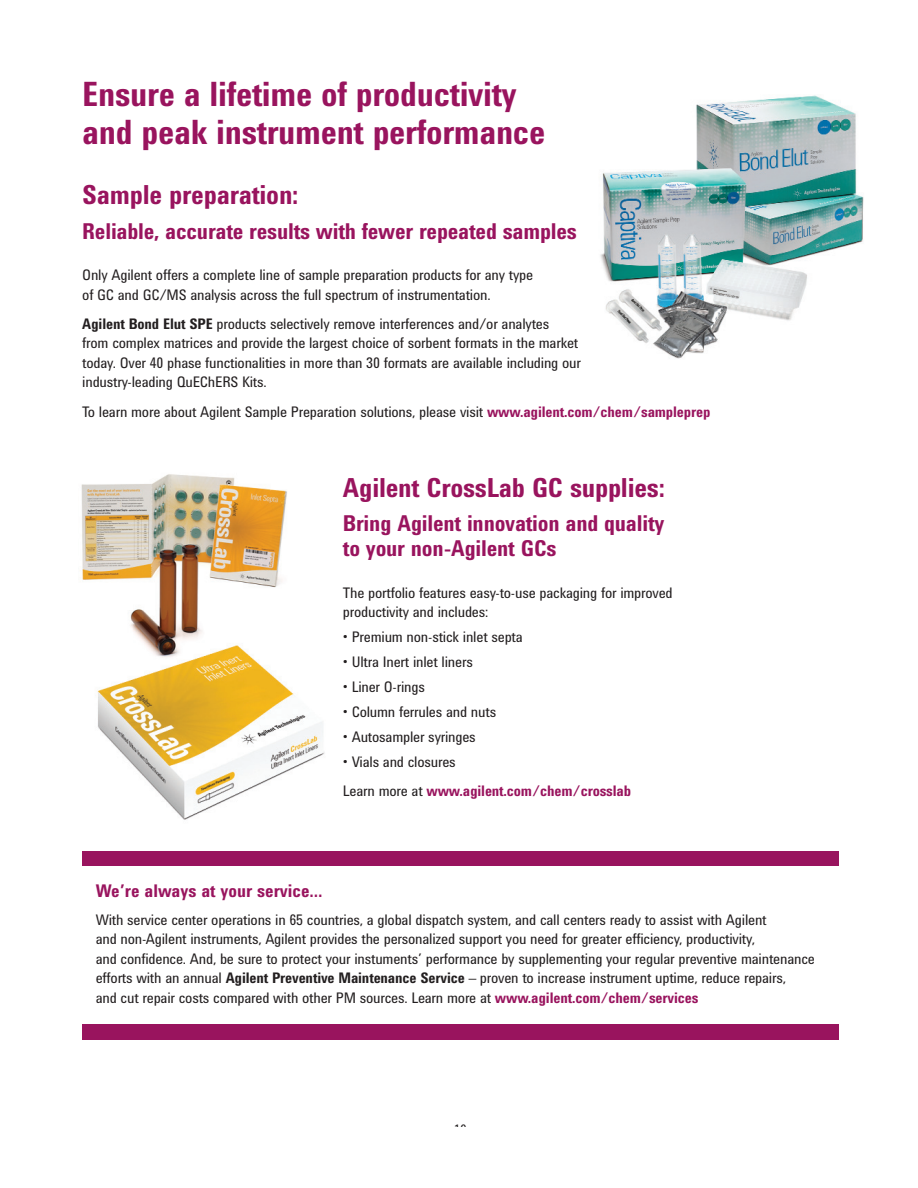
<style>
.page{position:relative;width:918px;height:1188px;background:#fff}
.page>*{position:absolute;margin:0;border:0;box-sizing:border-box;transform-origin:0 0}
.t1{font:700 34.5px/37.5px "Agilent Condensed CFF";letter-spacing:-.01em;color:#99145e}
.t2{font:700 27px "Agilent Condensed CFF";letter-spacing:-.01em;color:#99145e}
.t3{font:700 22.5px/25.5px "Agilent Condensed CFF";letter-spacing:-.01em;color:#99145e}
.t4{font:700 18px "Agilent Condensed CFF";color:#99145e}
.t5{font:15px/19.5px "Agilent Condensed CFF";letter-spacing:-.015em;color:#231f20}
.t6{font:700 15px/29.2px "Agilent Condensed CFF";letter-spacing:-.01em;color:#99145e}
.t7{font:13.5px "Agilent Condensed CFF";color:#231f20}
.s1{font-weight:700}
.s2{font-weight:700;color:#99145e}
.s3{font-weight:400;color:#231f20}
</style>
<div class="page">
<img style="left:600px;top:95px;width:264px;height:264px">
<div style="left:83px;top:851px;width:756px;height:188px;background:#99145e"></div>
<div style="left:79px;top:867px;width:775px;height:157px;background:#fff"></div>
<img style="left:81px;top:474px;width:244px;height:346px">
<h1 class="t1" style="left:82px;top:79px;width:465px">Ensure a lifetime of productivity and peak instrument performance</h1>
<h2 class="t2" style="left:82px;top:186px;width:218px">Sample preparation:</h2>
<h3 class="t3" style="left:82px;top:220px;width:496px">Reliable, accurate results with fewer repeated samples</h3>
<p class="t5" style="left:82px;top:267px;width:453px">Only Agilent offers a complete line of sample preparation products for any type of GC and GC/MS analysis across the full spectrum of instrumentation.</p>
<p class="t5" style="left:82px;top:315px;width:500px"><span class="s1">Agilent Bond Elut SPE</span> products selectively remove interferences and/or analytes<br>from complex matrices and provide the largest choice of sorbent formats in the market today. Over 40 phase functionalities in more than 30 formats are available including our industry-leading QuEChERS Kits.</p>
<p class="t5" style="left:82px;top:403px;width:630px">To learn more about Agilent Sample Preparation solutions, please visit <span class="s2">www.agilent.com/chem/sampleprep</span></p>
<h2 class="t2" style="left:343px;top:478px;width:323px">Agilent CrossLab GC supplies:</h2>
<h3 class="t3" style="left:343px;top:512px;width:323px">Bring Agilent innovation and quality to your non-Agilent GCs</h3>
<p class="t5" style="left:343px;top:584px;width:331px">The portfolio features easy-to-use packaging for improved productivity and includes:</p>
<p class="t5" style="left:343px;top:629px;width:181px">• Premium non-stick inlet septa</p>
<p class="t5" style="left:343px;top:653px;width:131px">• Ultra Inert inlet liners</p>
<p class="t5" style="left:343px;top:678px;width:84px">• Liner O-rings</p>
<p class="t5" style="left:343px;top:703px;width:155px">• Column ferrules and nuts</p>
<p class="t5" style="left:343px;top:728px;width:134px">• Autosampler syringes</p>
<p class="t6" style="left:343px;top:748px;width:290px"><span class="s3">• Vials and closures<br>Learn more at</span> www.agilent.com/chem/crosslab</p>
<p class="t4" style="left:96px;top:884px;width:228px">We’re always at your service…</p>
<p class="t5" style="left:96px;top:911px;width:721px">With service center operations in 65 countries, a global dispatch system, and call centers ready to assist with Agilent<br>and non-Agilent instruments, Agilent provides the personalized support you need for greater efficiency, productivity,<br>and confidence. And, be sure to protect your instuments’ performance by supplementing your regular preventive maintenance efforts with an annual <span class="s1">Agilent Preventive Maintenance Service</span> – proven to increase instrument uptime, reduce repairs,<br>and cut repair costs compared with other PM sources. Learn more at <span class="s2">www.agilent.com/chem/services</span></p>
<p class="t7" style="left:454px;top:1125px;width:14px">19</p>
</div>
